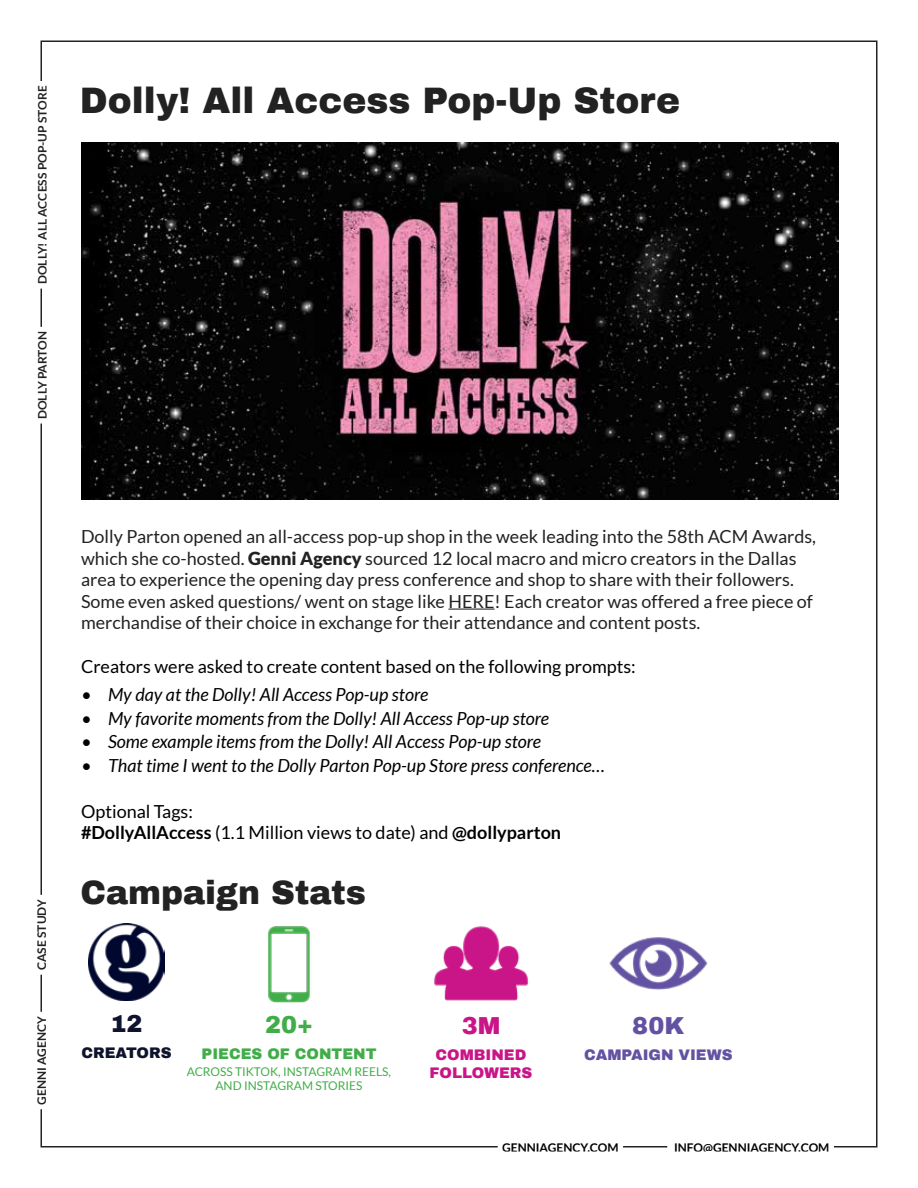
<style>
.page{position:relative;width:918px;height:1188px;background:#fff}
.page>*{position:absolute;margin:0;border:0;box-sizing:border-box;transform-origin:0 0}
.t1{font:900 36px "Archivo";color:#222}
.t2{font:900 33px "Archivo";color:#222}
.t3{font:900 24px "Archivo";color:#41ad49}
.t4{font:900 24px "Archivo";color:#6352a2}
.t5{font:900 24px "Archivo";color:#0f142e}
.t6{font:900 24px "Archivo";color:#ca1588}
.t7{font:18px/21.6px "Lato";color:#222}
.t8{font:italic 18px "Lato";color:#000}
.t9{font:18px/21.6px "Lato";color:#000}
.t10{font:900 15px/18px "Archivo";color:#ca1588;text-align:center}
.t11{font:900 15px "Archivo";color:#41ad49}
.t12{font:900 15px "Archivo";color:#6352a2}
.t13{font:900 15px "Archivo";color:#0f142e}
.t14{font:700 12px "Lato";color:#222}
.t15{font:12px/14.4px "Lato";color:#41ad49;text-align:center}
.t16{font:700 12px "Lato";color:#000}
.s1{font-weight:900}
.s2{font-weight:700}
</style>
<div class="page">
<hr style="left:448px;top:609px;width:47px;height:1px;background:#222">
<img style="left:82px;top:143px;width:757px;height:357px">
<img style="left:88px;top:924px;width:77px;height:76px">
<img style="left:268px;top:926px;width:42px;height:76px">
<img style="left:434px;top:926px;width:96px;height:75px">
<img style="left:609px;top:937px;width:99px;height:53px">
<p class="t14" style="left:36px;top:284px;width:200px;rotate:-90deg">DOLLY! ALL ACCESS POP-UP STORE</p>
<p class="t14" style="left:36px;top:419px;width:89px;rotate:-90deg">DOLLY PARTON</p>
<h1 class="t1" style="left:80px;top:78px;width:602px">Dolly! All Access Pop-Up Store</h1>
<p class="t14" style="left:35px;top:970px;width:72px;rotate:-90deg">CASE STUDY</p>
<p class="t14" style="left:35px;top:1105px;width:90px;rotate:-90deg">GENNI AGENCY</p>
<p class="t7" style="left:81px;top:526px;width:737px">Dolly Parton opened an all-access pop-up shop in the week leading into the 58th ACM Awards, which she co-hosted. <span class="s1">Genni Agency</span> sourced 12 local macro and micro creators in the Dallas area to experience the opening day press conference and shop to share with their followers.<br>Some even asked questions/ went on stage like HERE! Each creator was offered a free piece of merchandise of their choice in exchange for their attendance and content posts.</p>
<p class="t9" style="left:81px;top:655px;width:556px">Creators were asked to create content based on the following prompts:</p>
<p class="t8" style="left:81px;top:684px;width:349px">• My day at the Dolly! All Access Pop-up store</p>
<p class="t8" style="left:81px;top:708px;width:470px">• My favorite moments from the Dolly! All Access Pop-up store</p>
<p class="t8" style="left:81px;top:732px;width:462px">• Some example items from the Dolly! All Access Pop-up store</p>
<p class="t8" style="left:81px;top:756px;width:525px">• That time I went to the Dolly Parton Pop-up Store press conference…</p>
<p class="t9" style="left:81px;top:800px;width:482px">Optional Tags:<br><span class="s2">#DollyAllAccess</span> (1.1 Million views to date) and <span class="s2">@dollyparton</span></p>
<h2 class="t2" style="left:80px;top:872px;width:287px">Campaign Stats</h2>
<h3 class="t5" style="left:110px;top:1009px;width:34px">12</h3>
<p class="t13" style="left:81px;top:1044px;width:92px">CREATORS</p>
<h3 class="t3" style="left:265px;top:1010px;width:49px">20+</h3>
<p class="t11" style="left:202px;top:1045px;width:176px">PIECES OF CONTENT</p>
<p class="t15" style="left:187px;top:1064px;width:206px">ACROSS TIKTOK, INSTAGRAM REELS,<br>AND INSTAGRAM STORIES</p>
<h3 class="t6" style="left:462px;top:1011px;width:40px">3M</h3>
<p class="t10" style="left:430px;top:1045px;width:104px">COMBINED<br>FOLLOWERS</p>
<h3 class="t4" style="left:632px;top:1011px;width:54px">80K</h3>
<p class="t12" style="left:584px;top:1045px;width:150px">CAMPAIGN VIEWS</p>
<p class="t16" style="left:502px;top:1140px;width:118px">GENNIAGENCY.COM</p>
<p class="t16" style="left:674px;top:1140px;width:157px">INFO@GENNIAGENCY.COM</p>
</div>
